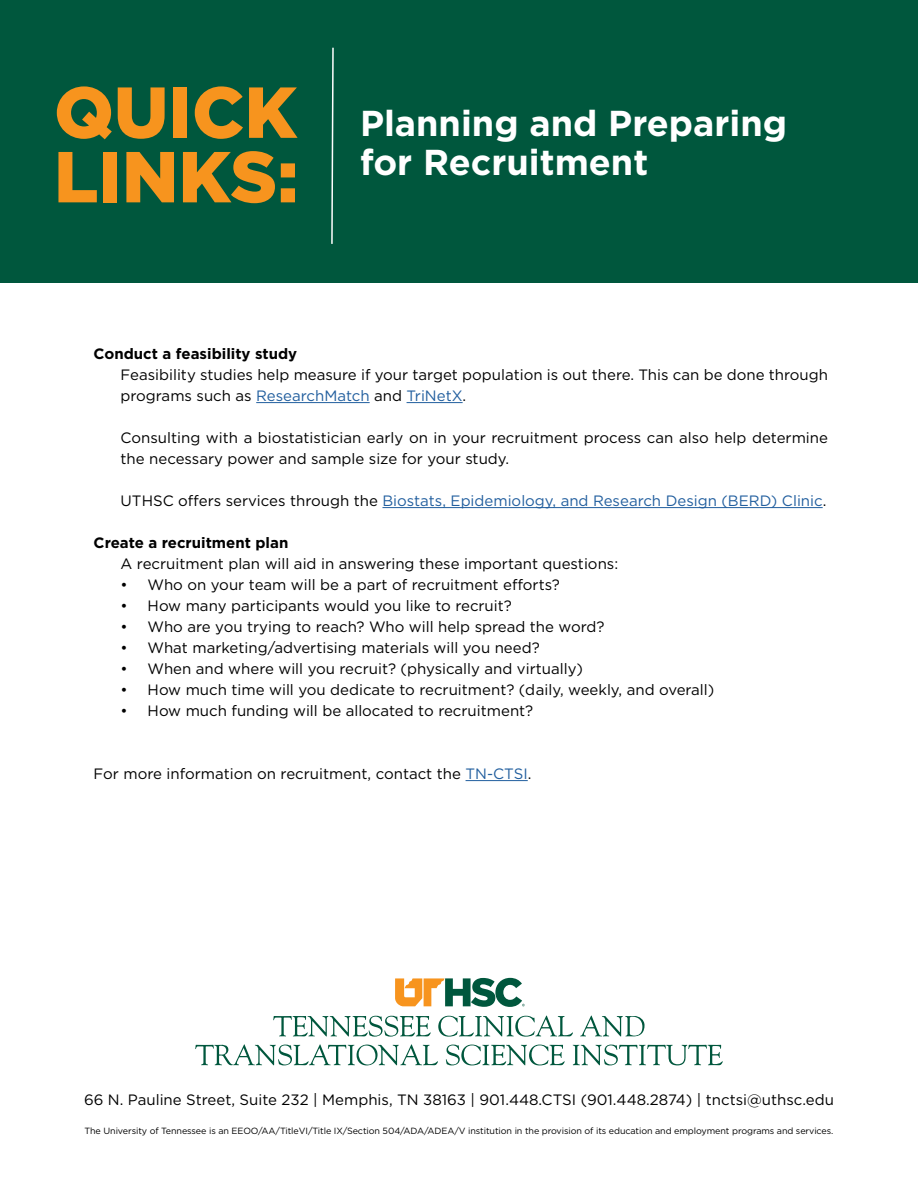
<style>
.page{position:relative;width:918px;height:1188px;background:#fff}
.page>*{position:absolute;margin:0;border:0;box-sizing:border-box;transform-origin:0 0}
.t1{font:900 72px/64.5px "Gotham";color:#f7941e}
.t2{font:700 36px/39px "Gotham";color:#fff}
.t3{font:15px/21px "Gotham";color:#000}
.t4{font:15px "Gotham";color:#215e9e}
.t5{font:700 15px "Gotham";color:#000}
.t6{font:9px "Gotham";letter-spacing:-.01em;color:#000}
.s1{color:#215e9e}
.s2{color:#000}
</style>
<div class="page">
<div style="left:0;top:0;width:918px;height:283px;background:#00573d"></div>
<svg style="left:331px;top:47px;width:3px;height:197px"></svg>
<hr style="left:256px;top:402px;width:114px;height:1px;background:#215e9e">
<hr style="left:407px;top:402px;width:56px;height:1px;background:#215e9e">
<hr style="left:382px;top:507px;width:441px;height:1px;background:#215e9e">
<hr style="left:466px;top:780px;width:62px;height:1px;background:#215e9e">
<svg style="left:273px;top:1016px;width:158px;height:21px"></svg>
<svg style="left:438px;top:1016px;width:135px;height:21px"></svg>
<svg style="left:580px;top:1016px;width:65px;height:21px"></svg>
<svg style="left:195px;top:1044px;width:243px;height:21px"></svg>
<svg style="left:446px;top:1045px;width:119px;height:20px"></svg>
<svg style="left:573px;top:1045px;width:150px;height:20px"></svg>
<svg style="left:395px;top:978px;width:130px;height:29px"></svg>
<h1 class="t1" style="left:54px;top:79px;width:246px">QUICK<br>LINKS:</h1>
<h2 class="t2" style="left:360px;top:104px;width:429px">Planning and Preparing for Recruitment</h2>
<p class="t5" style="left:94px;top:344px;width:205px">Conduct a feasibility study</p>
<p class="t3" style="left:121px;top:364px;width:709px">Feasibility studies help measure if your target population is out there. This can be done through programs such as <span class="s1">ResearchMatch</span> and <span class="s1">TriNetX</span>.</p>
<p class="t3" style="left:121px;top:427px;width:709px">Consulting with a biostatistician early on in your recruitment process can also help determine the necessary power and sample size for your study.</p>
<p class="t4" style="left:121px;top:491px;width:707px"><span class="s2">UTHSC offers services through the</span> Biostats, Epidemiology, and Research Design (BERD) Clinic<span class="s2">.</span></p>
<p class="t5" style="left:94px;top:533px;width:196px">Create a recruitment plan</p>
<p class="t3" style="left:121px;top:553px;width:499px">A recruitment plan will aid in answering these important questions:</p>
<p class="t3" style="left:121px;top:574px;width:441px">• Who on your team will be a part of recruitment efforts?</p>
<p class="t3" style="left:121px;top:595px;width:393px">• How many participants would you like to recruit?</p>
<p class="t3" style="left:121px;top:616px;width:485px">• Who are you trying to reach? Who will help spread the word?</p>
<p class="t3" style="left:121px;top:637px;width:421px">• What marketing/advertising materials will you need?</p>
<p class="t3" style="left:121px;top:658px;width:464px">• When and where will you recruit? (physically and virtually)</p>
<p class="t3" style="left:121px;top:679px;width:595px">• How much time will you dedicate to recruitment? (daily, weekly, and overall)</p>
<p class="t3" style="left:121px;top:700px;width:414px">• How much funding will be allocated to recruitment?</p>
<p class="t3" style="left:94px;top:763px;width:439px">For more information on recruitment, contact the <span class="s1">TN-CTSI</span>.</p>
<p class="t3" style="left:84px;top:1089px;width:751px">66 N. Pauline Street, Suite 232 | Memphis, TN 38163 | 901.448.CTSI (901.448.2874) | tnctsi@uthsc.edu</p>
<p class="t6" style="left:85px;top:1125px;width:750px">The University of Tennessee is an EEOO/AA/TitleVI/Title IX/Section 504/ADA/ADEA/V institution in the provision of its education and employment programs and services.</p>
</div>
